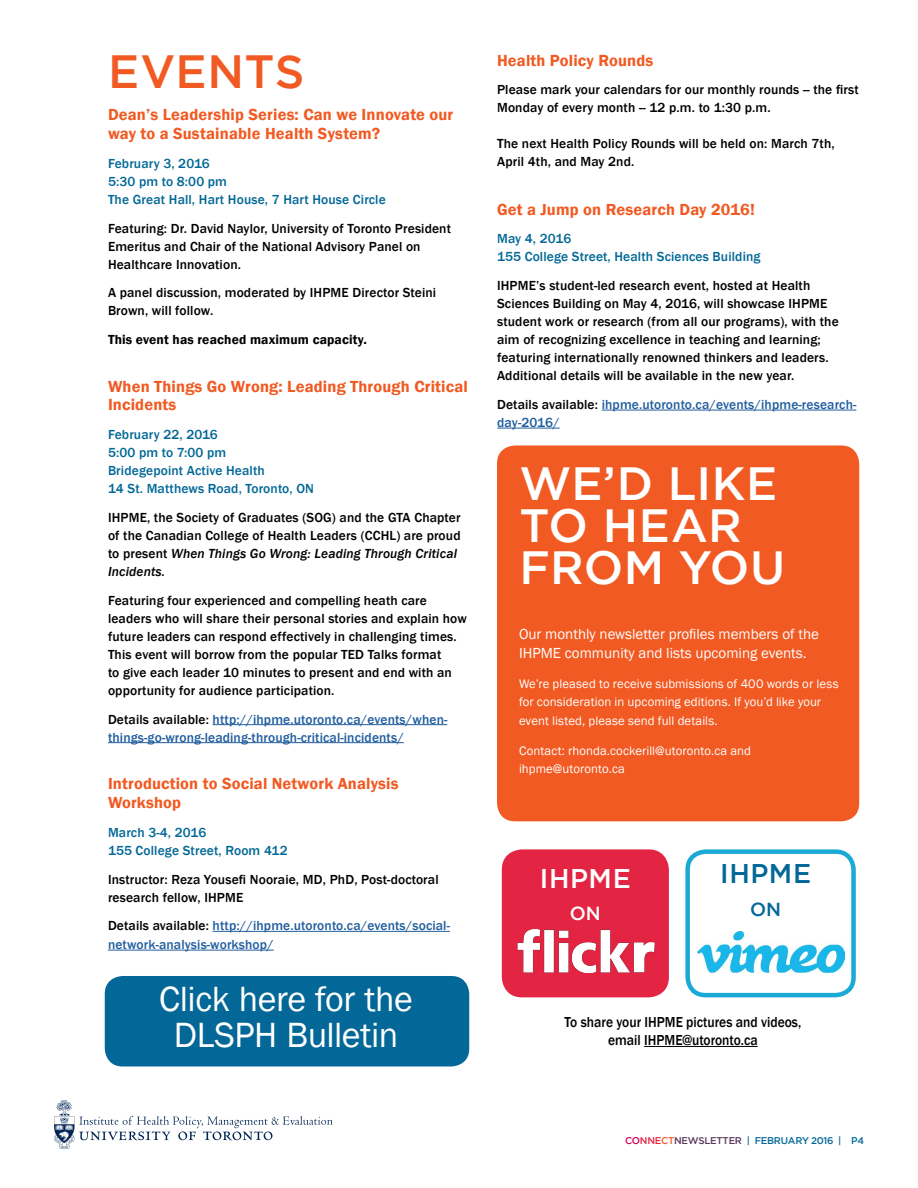
<style>
.page{position:relative;width:918px;height:1188px;background:#fff}
.page>*{position:absolute;margin:0;border:0;box-sizing:border-box;transform-origin:0 0}
.t1{font:500 46.5px/42px "Gotham";letter-spacing:.005em;color:#fff}
.t2{font:500 46.5px "Gotham";letter-spacing:.005em;color:#f15a22}
.t3{font:36px/36px "Franklin Gothic";letter-spacing:-.01em;color:#fff;text-align:center}
.t4{font:500 27px "Gotham";letter-spacing:.02em;color:#fff}
.t5{font:500 27px "Gotham";letter-spacing:.02em;color:#036897}
.t6{font:500 18.9px "Gotham";color:#fff}
.t7{font:500 18.9px "Gotham";color:#036897}
.t8{font:600 16.5px/18.8px "Franklin Gothic";letter-spacing:.01em;color:#f15a22}
.t9{font:15px/19.5px "Franklin Gothic";color:#fff}
.t10{font:500 14.85px/18px "Franklin Gothic";color:#000;text-align:center;scale:.91 1}
.t11{font:500 13.5px/18px "Franklin Gothic";letter-spacing:.01em;color:#000}
.t12{font:500 13.5px/18px "Franklin Gothic";letter-spacing:.01em;color:#215e9e}
.t13{font:500 13.5px/18px "Franklin Gothic";letter-spacing:.01em;color:#036897}
.t14{font:600 13.5px "Franklin Gothic";letter-spacing:.01em;color:#000}
.t15{font:12.75px/18.8px "Franklin Gothic";letter-spacing:.005em;color:#fff}
.t16{font:500 9.75px "Gotham";letter-spacing:-.025em;color:#036897}
.s1{font-style:italic}
.s2{color:#000}
.s3{color:#d10057}
.s4{color:#e32442}
.s5{color:#f15a22}
.s6{color:#59385c}
</style>
<div class="page">
<svg style="left:54px;top:1100px;width:279px;height:49px"></svg>
<div style="left:105px;top:976px;width:364px;height:90px;background:#036897;border-radius:18px"></div>
<hr style="left:213px;top:724px;width:234px;height:1px;background:#215e9e">
<hr style="left:108px;top:742px;width:296px;height:1px;background:#215e9e">
<hr style="left:213px;top:931px;width:237px;height:1px;background:#215e9e">
<hr style="left:108px;top:950px;width:166px;height:1px;background:#215e9e">
<hr style="left:602px;top:410px;width:254px;height:1px;background:#215e9e">
<hr style="left:497px;top:428px;width:63px;height:1px;background:#215e9e">
<div style="left:497px;top:445px;width:362px;height:376px;background:#f15a22;border-radius:18px"></div>
<div style="left:504px;top:852px;width:163px;height:143px;background:#e32442;border-radius:18px"></div>
<div style="left:502px;top:849px;width:167px;height:148px;border:4px solid #e32442;border-radius:18px"></div>
<div style="left:685px;top:849px;width:171px;height:148px;border:4px solid #1baad5;border-radius:18px"></div>
<img style="left:697px;top:931px;width:148px;height:42px">
<img style="left:517px;top:930px;width:138px;height:42px">
<hr style="left:644px;top:1046px;width:114px;height:1px;background:#000">
<h1 class="t2" style="left:108px;top:45px;width:198px">EVENTS</h1>
<p class="t8" style="left:108px;top:106px;width:347px">Dean’s Leadership Series: Can we Innovate our way to a Sustainable Health System?</p>
<p class="t13" style="left:108px;top:154px;width:279px">February 3, 2016<br>5:30 pm to 8:00 pm<br>The Great Hall, Hart House, 7 Hart House Circle</p>
<p class="t11" style="left:108px;top:219px;width:345px">Featuring: Dr. David Naylor, University of Toronto President<br>Emeritus and Chair of the National Advisory Panel on<br>Healthcare Innovation.</p>
<p class="t11" style="left:108px;top:284px;width:330px">A panel discussion, moderated by IHPME Director Steini<br>Brown, will follow.</p>
<p class="t14" style="left:108px;top:331px;width:261px">This event has reached maximum capacity.</p>
<p class="t8" style="left:108px;top:377px;width:361px">When Things Go Wrong: Leading Through Critical<br>Incidents</p>
<p class="t13" style="left:108px;top:426px;width:208px">February 22, 2016<br>5:00 pm to 7:00 pm<br>Bridegepoint Active Health<br>14 St. Matthews Road, Toronto, ON</p>
<p class="t11" style="left:108px;top:509px;width:354px">IHPME, the Society of Graduates (SOG) and the GTA Chapter of the Canadian College of Health Leaders (CCHL) are proud to present <span class="s1">When Things Go Wrong: Leading Through Critical Incidents.</span></p>
<p class="t11" style="left:108px;top:591px;width:360px">Featuring four experienced and compelling heath care leaders who will share their personal stories and explain how future leaders can respond effectively in challenging times.<br>This event will borrow from the popular TED Talks format<br>to give each leader 10 minutes to present and end with an opportunity for audience participation.</p>
<p class="t12" style="left:108px;top:710px;width:341px"><span class="s2">Details available:</span> http://ihpme.utoronto.ca/events/when&shy;things-go-wrong-leading-through-critical-incidents/</p>
<p class="t8" style="left:108px;top:775px;width:292px">Introduction to Social Network Analysis<br>Workshop</p>
<p class="t13" style="left:108px;top:823px;width:181px">March 3-4, 2016<br>155 College Street, Room 412</p>
<p class="t11" style="left:108px;top:870px;width:332px">Instructor: Reza Yousefi Nooraie, MD, PhD, Post-doctoral research fellow, IHPME</p>
<p class="t12" style="left:108px;top:917px;width:344px;line-height:18.8px"><span class="s2">Details available:</span> http://ihpme.utoronto.ca/events/social&shy;network-analysis-workshop/</p>
<h2 class="t3" style="left:159px;top:982px;width:255px">Click here for the<br>DLSPH Bulletin</h2>
<p class="t8" style="left:497px;top:51px;width:158px">Health Policy Rounds</p>
<p class="t11" style="left:497px;top:81px;width:363px">Please mark your calendars for our monthly rounds -- the first<br>Monday of every month -- 12 p.m. to 1:30 p.m.</p>
<p class="t11" style="left:497px;top:135px;width:339px">The next Health Policy Rounds will be held on: March 7th,<br>April 4th, and May 2nd.</p>
<p class="t8" style="left:497px;top:200px;width:259px">Get a Jump on Research Day 2016!</p>
<p class="t13" style="left:497px;top:230px;width:265px">May 4, 2016<br>155 College Street, Health Sciences Building</p>
<p class="t11" style="left:497px;top:277px;width:343px">IHPME’s student-led research event, hosted at Health Sciences Building on May 4, 2016, will showcase IHPME student work or research (from all our programs), with the aim of recognizing excellence in teaching and learning; featuring internationally renowned thinkers and leaders.<br>Additional details will be available in the new year.</p>
<p class="t12" style="left:497px;top:396px;width:361px"><span class="s2">Details available:</span> ihpme.utoronto.ca/events/ihpme-research&shy;day-2016/</p>
<h1 class="t1" style="left:519px;top:461px;width:267px">WE’D LIKE<br>TO HEAR<br>FROM YOU</h1>
<p class="t9" style="left:519px;top:624px;width:301px">Our monthly newsletter profiles members of the<br>IHPME community and lists upcoming events.</p>
<p class="t15" style="left:519px;top:674px;width:321px">We’re pleased to receive submissions of 400 words or less for consideration in upcoming editions. If you’d like your event listed, please send full details.</p>
<p class="t15" style="left:519px;top:741px;width:234px">Contact: rhonda.cockerill@utoronto.ca and ihpme@utoronto.ca</p>
<h3 class="t4" style="left:540px;top:863px;width:92px">IHPME</h3>
<h3 class="t6" style="left:570px;top:903px;width:33px">ON</h3>
<h3 class="t5" style="left:720px;top:858px;width:92px">IHPME</h3>
<h3 class="t7" style="left:750px;top:898px;width:33px">ON</h3>
<p class="t10" style="left:565px;top:1014px;width:262px">To share your IHPME pictures and videos, email IHPME@utoronto.ca</p>
<p class="t16" style="left:625px;top:1135px;width:240px"><span class="s3">CO</span><span class="s4">NNE</span><span class="s5">CT</span><span class="s6">NEWSLETTER</span> | FEBRUARY 2016 | P4</p>
</div>
